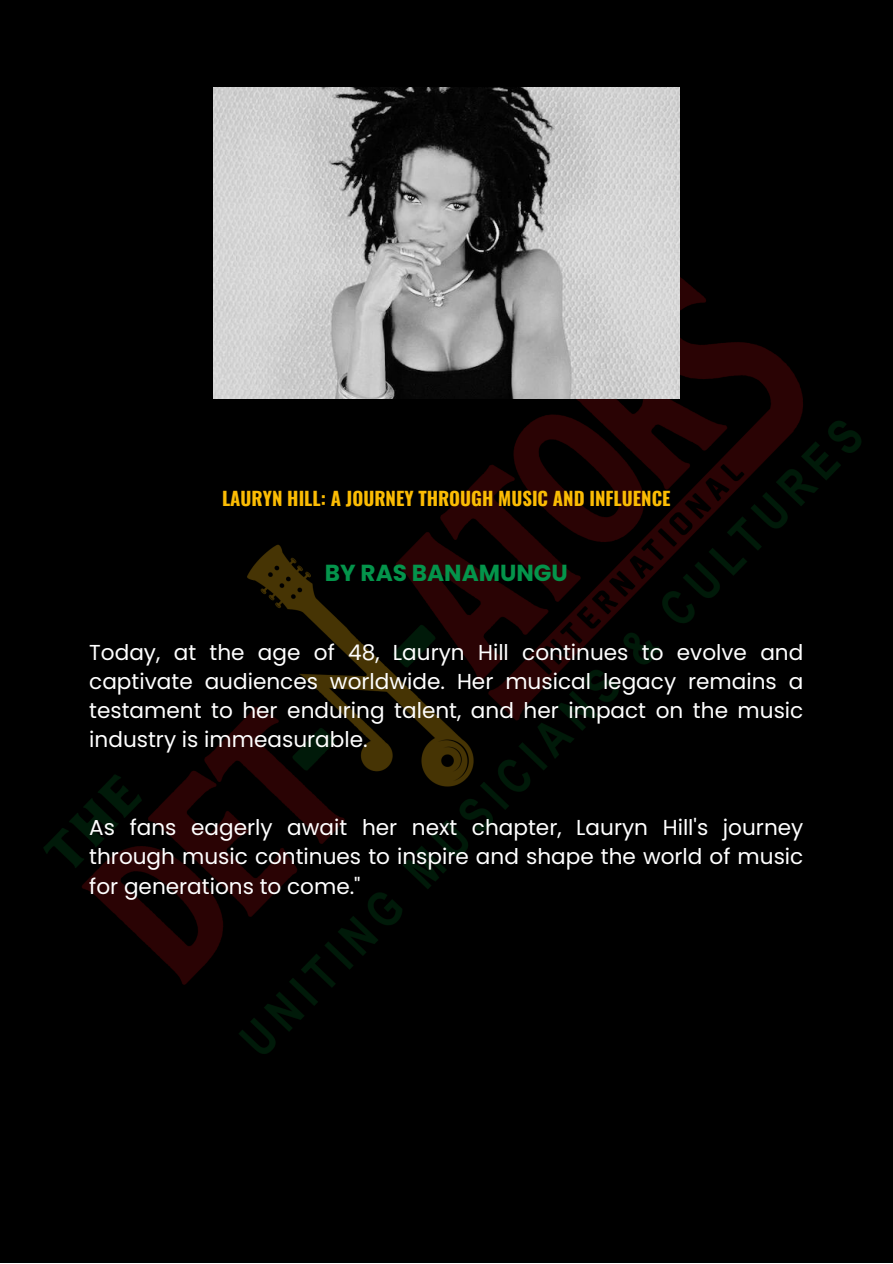
<style>
.page{position:relative;width:893px;height:1264px;background:#fff}
.page>*{position:absolute;margin:0;border:0;box-sizing:border-box;transform-origin:0 0}
.t1{font:700 23.25px "Poppins";color:#04944b}
.t2{font:21.6px/29.2px "Poppins";color:#fff;text-align:justify}
.t3{font:700 18.75px "Oswald";color:#fbbc04}
</style>
<div class="page">
<img style="left:0;top:0;width:892px;height:1262px">
<img style="left:213px;top:88px;width:466px;height:310px">
<p class="t3" style="left:222px;top:484px;width:450px">LAURYN HILL: A JOURNEY THROUGH MUSIC AND INFLUENCE</p>
<p class="t1" style="left:325px;top:556px;width:244px">BY RAS BANAMUNGU</p>
<p class="t2" style="left:89px;top:637px;width:715px">Today, at the age of 48, Lauryn Hill continues to evolve and captivate audiences worldwide. Her musical legacy remains a testament to her enduring talent, and her impact on the music industry is immeasurable.</p>
<p class="t2" style="left:89px;top:813px;width:715px">As fans eagerly await her next chapter, Lauryn Hill's journey through music continues to inspire and shape the world of music for generations to come."</p>
</div>
